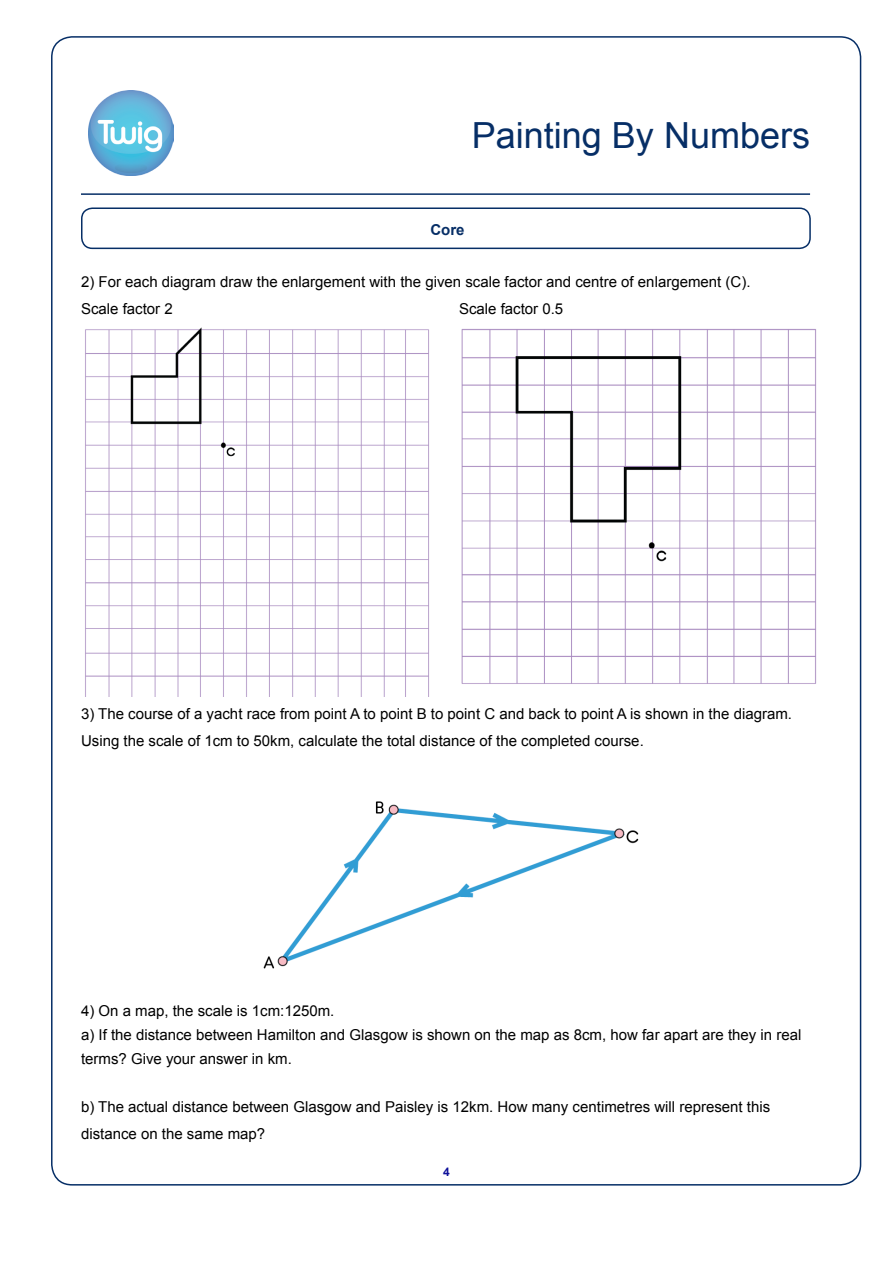
<style>
.page{position:relative;width:893px;height:1263px;background:#fff}
.page>*{position:absolute;margin:0;border:0;box-sizing:border-box;transform-origin:0 0}
.t1{font:36px "Arial";color:#062e66}
.t2{font:15px/27px "Arial";color:#000}
.t3{font:700 15px "Arial";color:#062e66}
.t4{font:700 12px "Arial";color:#0e109a}
</style>
<div class="page">
<hr style="left:81px;top:193px;width:729px;height:2px;background:#062e66">
<div style="left:81px;top:207px;width:730px;height:42px;border:2px solid #062e66;border-radius:11px"></div>
<img style="left:88px;top:90px;width:86px;height:86px">
<img style="left:85px;top:327px;width:344px;height:370px">
<img style="left:263px;top:801px;width:376px;height:168px">
<img style="left:461px;top:328px;width:356px;height:356px">
<h1 class="t1" style="left:472px;top:112px;width:340px">Painting By Numbers</h1>
<p class="t3" style="left:430px;top:219px;width:36px">Core</p>
<p class="t2" style="left:81px;top:268px;width:671px">2) For each diagram draw the enlargement with the given scale factor and centre of enlargement (C).<br>Scale factor 2</p>
<p class="t2" style="left:459px;top:295px;width:106px">Scale factor 0.5</p>
<p class="t2" style="left:81px;top:700px;width:712px">3) The course of a yacht race from point A to point B to point C and back to point A is shown in the diagram.<br>Using the scale of 1cm to 50km, calculate the total distance of the completed course.</p>
<p class="t2" style="left:81px;top:999px;width:722px;line-height:24px">4) On a map, the scale is 1cm:1250m.<br>a) If the distance between Hamilton and Glasgow is shown on the map as 8cm, how far apart are they in real terms? Give your answer in km.</p>
<p class="t2" style="left:81px;top:1093px;width:691px">b) The actual distance between Glasgow and Paisley is 12km. How many centimetres will represent this distance on the same map?</p>
<p class="t4" style="left:443px;top:1164px;width:8px">4</p>
</div>
